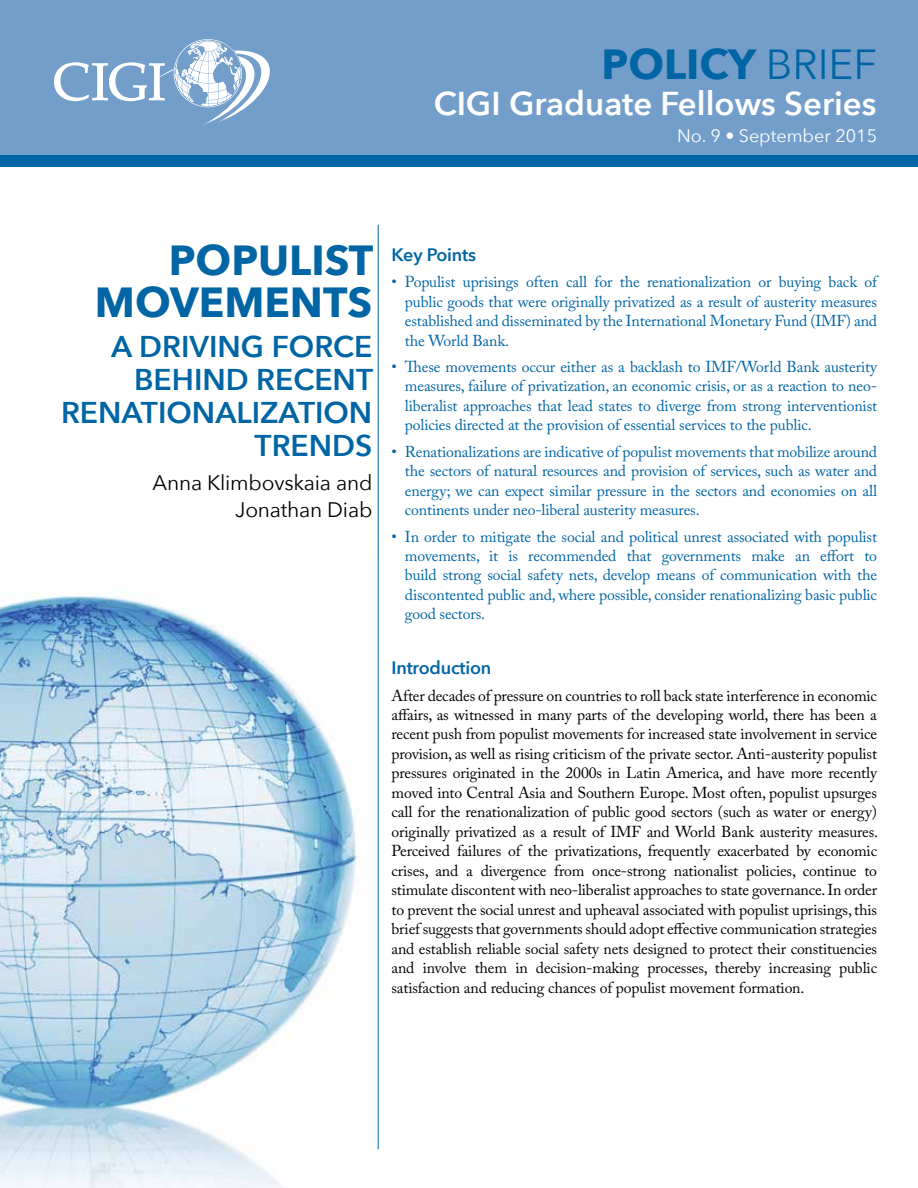
<style>
.page{position:relative;width:918px;height:1188px;background:#fff}
.page>*{position:absolute;margin:0;border:0;box-sizing:border-box;transform-origin:0 0}
.t1{font:700 42px/42px "Avenir Next";color:#0065a4;text-align:right}
.t2{font:600 33px "Avenir Next";color:#fff}
.t3{font:600 30px/33px "Avenir Next";color:#0065a4;text-align:right}
.t4{font:21px/27px "Avenir Next";letter-spacing:-.01em;color:#000;text-align:right}
.t5{font:600 18px "Avenir Next";letter-spacing:-.01em;color:#0065a4}
.t6{font:18px "Avenir Next";color:#fff}
.t7{font:15.75px/19.5px "Adobe Caslon Pro";letter-spacing:-.01em;color:#000;text-align:justify}
.t8{font:15.75px/19.5px "Adobe Caslon Pro";letter-spacing:-.01em;color:#0065a4;text-align:justify}
.s1{font-weight:400}
</style>
<div class="page">
<div style="left:0;top:135px;width:918px;height:31px;background:#0065a4"></div>
<div style="left:0;top:0;width:918px;height:155px;background:#739eca"></div>
<img style="left:0;top:557px;width:378px;height:631px">
<hr style="left:378px;top:225px;width:1px;height:924px;background:#0065a4">
<svg style="left:54px;top:39px;width:216px;height:86px"></svg>
<h1 class="t1" style="left:601px;top:42px;width:277px">POLICY <span class="s1">BRIEF</span></h1>
<h2 class="t2" style="left:434px;top:76px;width:444px">CIGI Graduate Fellows Series</h2>
<p class="t6" style="left:677px;top:120px;width:201px">No. 9 • September 2015</p>
<h1 class="t1" style="left:95px;top:239px;width:280px">POPULIST<br>MOVEMENTS</h1>
<h3 class="t3" style="left:61px;top:329px;width:314px">A DRIVING FORCE<br>BEHIND RECENT<br>RENATIONALIZATION<br>TRENDS</h3>
<h3 class="t4" style="left:153px;top:468px;width:221px">Anna Klimbovskaia and<br>Jonathan Diab</h3>
<p class="t5" style="left:392px;top:239px;width:86px">Key Points</p>
<p class="t8" style="left:405px;top:272px;width:474px;text-indent:-13px">• Populist uprisings often call for the renationalization or buying back of public goods that were originally privatized as a result of austerity measures established and disseminated by the International Monetary Fund (IMF) and the World Bank.</p>
<p class="t8" style="left:405px;top:357px;width:474px;text-indent:-13px">• These movements occur either as a backlash to IMF/World Bank austerity measures, failure of privatization, an economic crisis, or as a reaction to neo&shy;liberalist approaches that lead states to diverge from strong interventionist policies directed at the provision of essential services to the public.</p>
<p class="t8" style="left:405px;top:442px;width:474px;text-indent:-13px">• Renationalizations are indicative of populist movements that mobilize around the sectors of natural resources and provision of services, such as water and energy; we can expect similar pressure in the sectors and economies on all continents under neo-liberal austerity measures.</p>
<p class="t8" style="left:405px;top:526px;width:474px;text-indent:-13px">• In order to mitigate the social and political unrest associated with populist movements, it is recommended that governments make an effort to build strong social safety nets, develop means of communication with the discontented public and, where possible, consider renationalizing basic public good sectors.</p>
<p class="t5" style="left:392px;top:653px;width:101px">Introduction</p>
<p class="t7" style="left:392px;top:685px;width:488px">After decades of pressure on countries to roll back state interference in economic affairs, as witnessed in many parts of the developing world, there has been a recent push from populist movements for increased state involvement in service provision, as well as rising criticism of the private sector. Anti-austerity populist pressures originated in the 2000s in Latin America, and have more recently moved into Central Asia and Southern Europe. Most often, populist upsurges call for the renationalization of public good sectors (such as water or energy) originally privatized as a result of IMF and World Bank austerity measures.<br>Perceived failures of the privatizations, frequently exacerbated by economic crises, and a divergence from once-strong nationalist policies, continue to stimulate discontent with neo-liberalist approaches to state governance. In order to prevent the social unrest and upheaval associated with populist uprisings, this brief suggests that governments should adopt effective communication strategies and establish reliable social safety nets designed to protect their constituencies and involve them in decision-making processes, thereby increasing public satisfaction and reducing chances of populist movement formation.</p>
</div>
